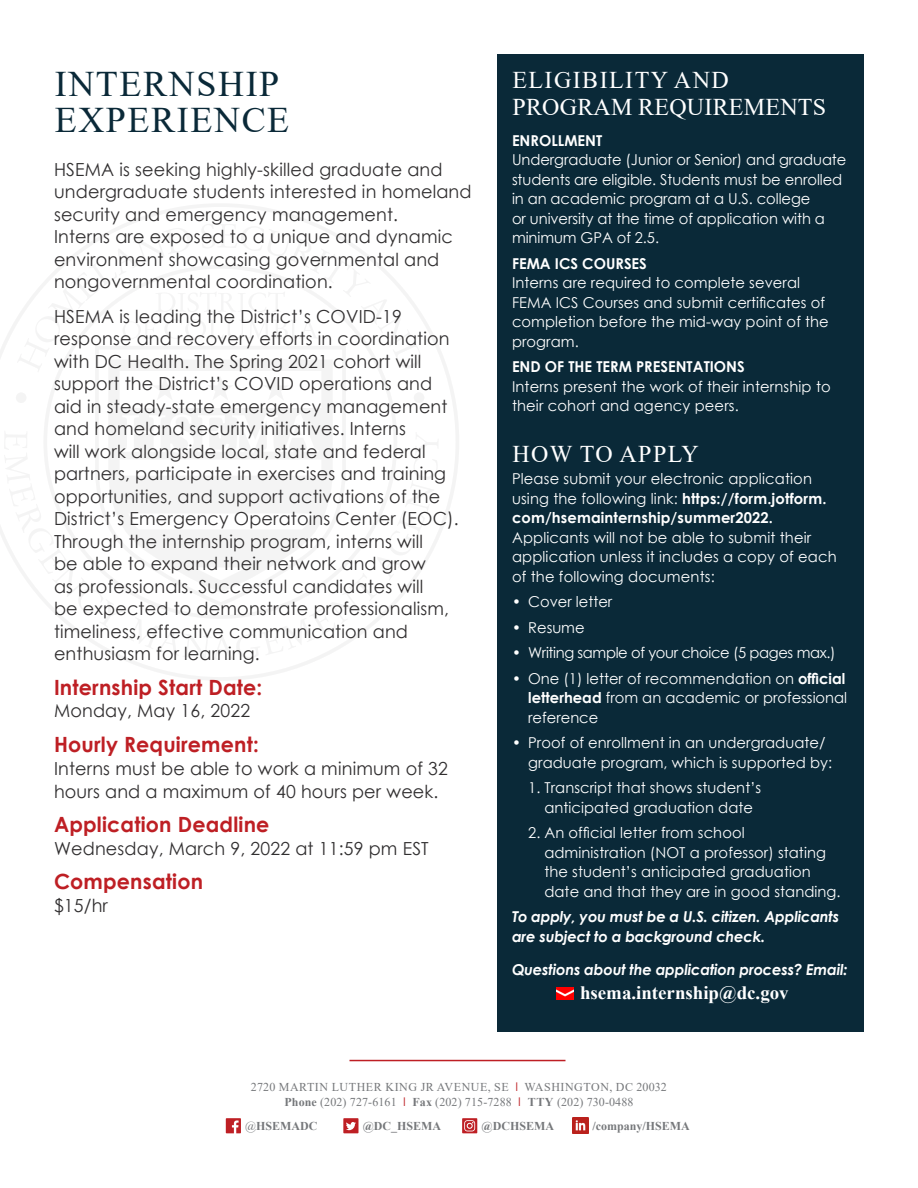
<style>
.page{position:relative;width:918px;height:1188px;background:#fff}
.page>*{position:absolute;margin:0;border:0;box-sizing:border-box;transform-origin:0 0}
.t1{font:36px/36px "Times New Roman";letter-spacing:.045em;color:#0a2938}
.t2{font:24px/27px "Times New Roman";letter-spacing:.025em;color:#fff}
.t3{font:24px "Times New Roman";letter-spacing:.06em;color:#fff}
.t4{font:700 21px "Century Gothic";letter-spacing:.01em;color:#be1f24}
.t5{font:700 18.9px "Times New Roman";color:#fff}
.t6{font:18px/22.5px "Century Gothic";letter-spacing:.01em;color:#312f30}
.t7{font:15px/19.5px "Century Gothic";letter-spacing:.005em;color:#fff}
.t8{font:italic 700 15px/19.5px "Century Gothic";letter-spacing:-.01em;color:#fff}
.t9{font:15px "Century Gothic";letter-spacing:-.025em;color:#fff}
.t10{font:12px "Times New Roman";letter-spacing:.01em;color:#76787b}
.t11{font:12px "Times New Roman";letter-spacing:.045em;color:#76787b}
.t12{font:700 12px "Times New Roman";color:#76787b}
.s1{font-weight:700}
.s2{font-family:"Century Gothic";color:#be1f24}
.s3{font-weight:400}
</style>
<div class="page">
<svg style="left:226px;top:1118px;width:15px;height:15px"></svg>
<svg style="left:343px;top:1118px;width:15px;height:15px"></svg>
<svg style="left:462px;top:1118px;width:15px;height:15px"></svg>
<svg style="left:464px;top:1120px;width:11px;height:11px"></svg>
<img style="left:573px;top:1118px;width:16px;height:16px">
<hr style="left:350px;top:1060px;width:216px;height:1px;background:#be1f24">
<svg style="left:0;top:204px;width:459px;height:476px"></svg>
<svg style="left:98px;top:401px;width:241px;height:13px"></svg>
<div style="left:414px;top:392px;width:10px;height:11px;background:#f4f4f4;border-radius:50%"></div>
<div style="left:16px;top:392px;width:11px;height:11px;background:#f4f4f4;border-radius:50%"></div>
<svg style="left:17px;top:224px;width:404px;height:177px"></svg>
<svg style="left:4px;top:414px;width:435px;height:246px"></svg>
<div style="left:498px;top:54px;width:366px;height:977px;background:#0a2938"></div>
<img style="left:557px;top:988px;width:17px;height:12px">
<p class="t1" style="left:55px;top:65px;width:236px">INTERNSHIP<br>EXPERIENCE</p>
<p class="t6" style="left:54px;top:158px;width:419px">HSEMA is seeking highly-skilled graduate and undergraduate students interested in homeland security and emergency management.<br>Interns are exposed to a unique and dynamic environment showcasing governmental and nongovernmental coordination.</p>
<p class="t6" style="left:54px;top:305px;width:406px">HSEMA is leading the District’s COVID-19 response and recovery efforts in coordination with DC Health. The Spring 2021 cohort will support the District’s COVID operations and aid in steady-state emergency management and homeland security initiatives. Interns<br>will work alongside local, state and federal partners, participate in exercises and training opportunities, and support activations of the District’s Emergency Operatoins Center (EOC).<br>Through the internship program, interns will<br>be able to expand their network and grow<br>as professionals. Successful candidates will<br>be expected to demonstrate professionalism, timeliness, effective communication and enthusiasm for learning.</p>
<p class="t4" style="left:54px;top:671px;width:210px">Internship Start Date:</p>
<p class="t6" style="left:54px;top:699px;width:198px">Monday, May 16, 2022</p>
<p class="t4" style="left:54px;top:728px;width:206px">Hourly Requirement:</p>
<p class="t6" style="left:54px;top:757px;width:395px">Interns must be able to work a minimum of 32 hours and a maximum of 40 hours per week.</p>
<p class="t4" style="left:54px;top:809px;width:217px">Application Deadline</p>
<p class="t6" style="left:54px;top:837px;width:376px">Wednesday, March 9, 2022 at 11:59 pm EST</p>
<p class="t4" style="left:54px;top:866px;width:151px">Compensation</p>
<p class="t6" style="left:54px;top:894px;width:55px">$15/hr</p>
<p class="t2" style="left:512px;top:66px;width:315px">ELIGIBILITY AND<br>PROGRAM REQUIREMENTS</p>
<p class="t7" style="left:512px;top:130px;width:336px"><span class="s1">ENROLLMENT<br></span>Undergraduate (Junior or Senior) and graduate students are eligible. Students must be enrolled in an academic program at a U.S. college<br>or university at the time of application with a minimum GPA of 2.5.</p>
<p class="t7" style="left:512px;top:253px;width:318px"><span class="s1">FEMA ICS COURSES<br></span>Interns are required to complete several<br>FEMA ICS Courses and submit certificates of completion before the mid-way point of the program.</p>
<p class="t7" style="left:512px;top:357px;width:320px"><span class="s1">END OF THE TERM PRESENTATIONS<br></span>Interns present the work of their internship to their cohort and agency peers.</p>
<p class="t3" style="left:512px;top:437px;width:188px">HOW TO APPLY</p>
<p class="t7" style="left:512px;top:469px;width:326px">Please submit your electronic application using the following link: <span class="s1">https://form.jotform. com/hsemainternship/summer2022.<br></span>Applicants will not be able to submit their application unless it includes a copy of each of the following documents:</p>
<p class="t7" style="left:512px;top:592px;width:102px">• Cover letter</p>
<p class="t7" style="left:512px;top:617px;width:74px">• Resume</p>
<p class="t9" style="left:512px;top:642px;width:325px">• Writing sample of your choice (5 pages max.)</p>
<p class="t7" style="left:528px;top:668px;width:321px;text-indent:-16px">• One (1) letter of recommendation on <span class="s1">official letterhead</span> from an academic or professional reference</p>
<p class="t7" style="left:528px;top:733px;width:306px;text-indent:-16px">• Proof of enrollment in an undergraduate/ graduate program, which is supported by:</p>
<p class="t7" style="left:528px;top:778px;width:235px;text-align:center">1. Transcript that shows student’s anticipated graduation date</p>
<p class="t7" style="left:544px;top:823px;width:298px;text-indent:-16px">2. An official letter from school administration (NOT a professor) stating the student’s anticipated graduation date and that they are in good standing.</p>
<p class="t8" style="left:512px;top:906px;width:329px">To apply, you must be a U.S. citizen. Applicants are subject to a background check.</p>
<p class="t8" style="left:512px;top:959px;width:337px">Questions about the application process? Email:</p>
<p class="t5" style="left:580px;top:979px;width:210px">hsema.internship@dc.gov</p>
<p class="t11" style="left:251px;top:1079px;width:417px">2720 MARTIN LUTHER KING JR AVENUE, SE <span class="s2">I</span> WASHINGTON, DC 20032</p>
<p class="t10" style="left:284px;top:1093px;width:351px"><span class="s1">Phone</span> (202) 727-6161 <span class="s2">I</span> <span class="s1">Fax</span> (202) 715-7288 <span class="s2">I</span> <span class="s1">TTY</span> (202) 730-0488</p>
<p class="t12" style="left:245px;top:1117px;width:74px"><span class="s3">@</span>HSEMADC</p>
<p class="t12" style="left:363px;top:1117px;width:80px">@DC_HSEMA</p>
<p class="t12" style="left:482px;top:1117px;width:74px">@DCHSEMA</p>
<p class="t12" style="left:593px;top:1117px;width:99px">/company/HSEMA</p>
</div>
